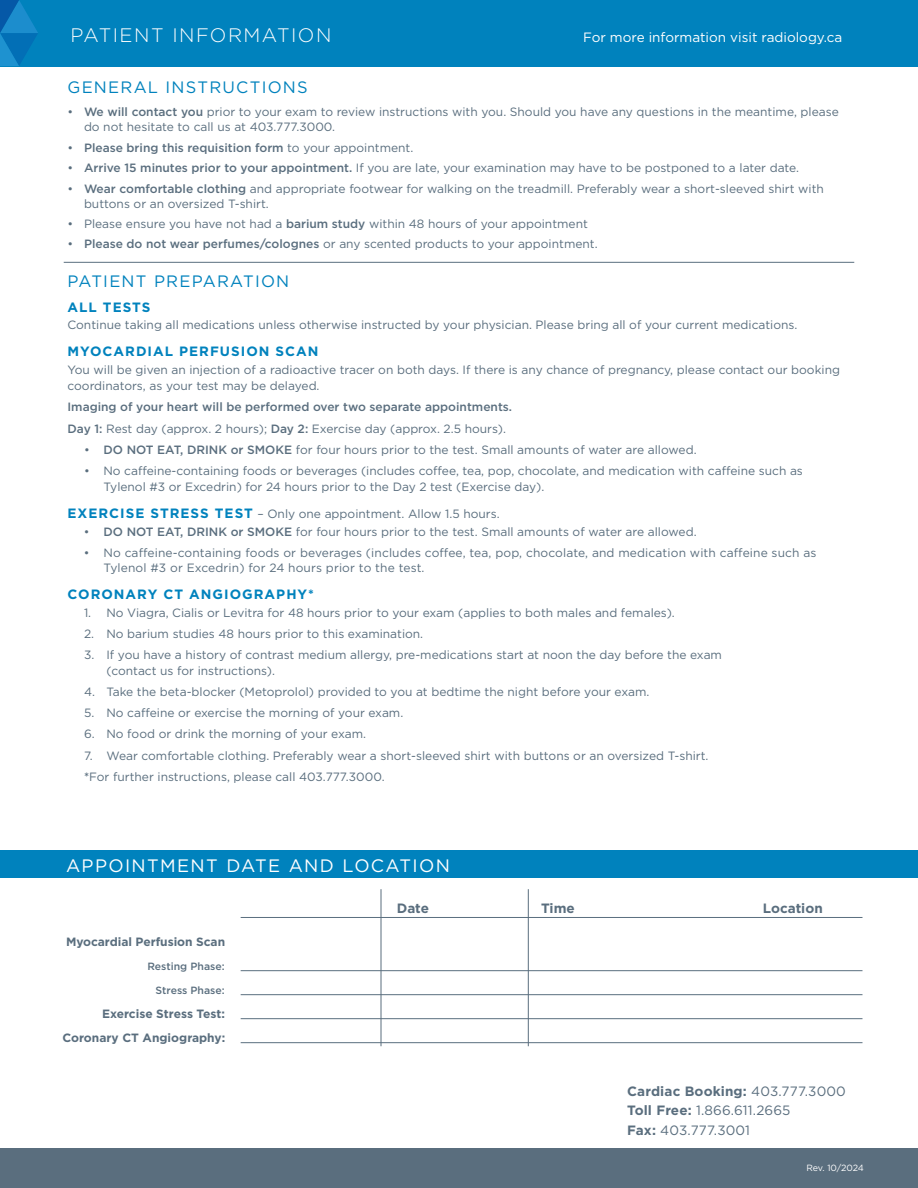
<style>
.page{position:relative;width:918px;height:1188px;background:#fff}
.page>*{position:absolute;margin:0;border:0;box-sizing:border-box;transform-origin:0 0}
.t1{font:300 19.5px "Gotham";letter-spacing:.075em;color:#fff}
.t2{font:18px "Gotham";letter-spacing:.075em;color:#fff}
.t3{font:16.5px "Gotham";letter-spacing:.075em;color:#0082bd}
.t4{font:13.5px/19.5px "Gotham";letter-spacing:.01em;color:#5a6e7e}
.t5{font:700 13.5px "Gotham";letter-spacing:.075em;color:#0082bd}
.t6{font:13.5px "Gotham";color:#fff}
.t7{font:700 13.5px "Gotham";color:#5a6e7e}
.t8{font:12px/15.8px "Gotham";color:#5a6e7e}
.t9{font:500 12px/21.8px "Gotham";color:#5a6e7e}
.t10{font:700 12px/24px "Gotham";letter-spacing:-.005em;color:#5a6e7e;text-align:right}
.t11{font:500 10.5px "Gotham";color:#5a6e7e}
.t12{font:9px "Gotham";letter-spacing:-.01em;color:#fff}
.s1{font-weight:500}
.s2{font-weight:400}
.s3{font-weight:700;font-size:13.5px;color:#0082bd}
.s4{font-weight:700}
</style>
<div class="page">
<div style="left:0;top:1149px;width:918px;height:39px;background:#5a6e7e"></div>
<div style="left:0;top:0;width:918px;height:66px;background:#0082bd"></div>
<div style="left:0;top:850px;width:918px;height:28px;background:#0082bd"></div>
<hr style="left:64px;top:262px;width:790px;height:1px;background:#5a6e7e">
<svg style="left:0;top:0;width:39px;height:67px"></svg>
<hr style="left:241px;top:917px;width:621px;height:1px;background:#5a6e7e">
<hr style="left:241px;top:970px;width:621px;height:1px;background:#5a6e7e">
<hr style="left:241px;top:994px;width:621px;height:1px;background:#5a6e7e">
<hr style="left:241px;top:1018px;width:621px;height:1px;background:#5a6e7e">
<hr style="left:241px;top:1042px;width:621px;height:1px;background:#5a6e7e">
<hr style="left:381px;top:889px;width:1px;height:157px;background:#5a6e7e">
<hr style="left:528px;top:889px;width:1px;height:157px;background:#5a6e7e">
<h1 class="t1" style="left:70px;top:23px;width:262px">PATIENT INFORMATION</h1>
<p class="t6" style="left:583px;top:29px;width:261px">For more information visit radiology.ca</p>
<h3 class="t3" style="left:68px;top:76px;width:242px">GENERAL INSTRUCTIONS</h3>
<p class="t8" style="left:84px;top:104px;width:756px;line-height:15px;text-indent:-16px">• <span class="s1">We will contact you</span> prior to your exam to review instructions with you. Should you have any questions in the meantime, please do not hesitate to call us at 403.777.3000.</p>
<p class="t9" style="left:68px;top:137px;width:347px"><span class="s2">•</span> Please bring this requisition form <span class="s2">to your appointment.</span></p>
<p class="t8" style="left:68px;top:160px;width:733px">• <span class="s1">Arrive 15 minutes prior to your appointment.</span> If you are late, your examination may have to be postponed to a later date.</p>
<p class="t8" style="left:84px;top:181px;width:741px;line-height:15px;text-indent:-16px">• <span class="s1">Wear comfortable clothing</span> and appropriate footwear for walking on the treadmill. Preferably wear a short-sleeved shirt with buttons or an oversized T-shirt.</p>
<p class="t8" style="left:68px;top:216px;width:522px">• Please ensure you have not had a <span class="s1">barium study</span> within 48 hours of your appointment</p>
<p class="t8" style="left:68px;top:236px;width:532px">• <span class="s1">Please do not wear perfumes/colognes</span> or any scented products to your appointment.</p>
<h3 class="t3" style="left:68px;top:271px;width:223px">PATIENT PREPARATION</h3>
<p class="t5" style="left:68px;top:298px;width:84px">ALL TESTS</p>
<p class="t8" style="left:68px;top:317px;width:731px">Continue taking all medications unless otherwise instructed by your physician. Please bring all of your current medications.</p>
<p class="t5" style="left:68px;top:342px;width:253px">MYOCARDIAL PERFUSION SCAN</p>
<p class="t8" style="left:68px;top:362px;width:774px">You will be given an injection of a radioactive tracer on both days. If there is any chance of pregnancy, please contact our booking coordinators, as your test may be delayed.</p>
<p class="t9" style="left:68px;top:396px;width:446px">Imaging of your heart will be performed over two separate appointments.<br>Day 1: <span class="s2">Rest day (approx. 2 hours);</span> Day 2: <span class="s2">Exercise day (approx. 2.5 hours).</span></p>
<p class="t8" style="left:84px;top:442px;width:614px">• <span class="s1">DO NOT EAT, DRINK or SMOKE</span> for four hours prior to the test. Small amounts of water are allowed.</p>
<p class="t8" style="left:104px;top:463px;width:701px;text-indent:-20px">• No caffeine-containing foods or beverages (includes coffee, tea, pop, chocolate, and medication with caffeine such as<br>Tylenol #3 or Excedrin) for 24 hours prior to the Day 2 test (Exercise day).</p>
<p class="t8" style="left:68px;top:505px;width:434px"><span class="s3">EXERCISE STRESS TEST</span> – Only one appointment. Allow 1.5 hours.</p>
<p class="t8" style="left:84px;top:523px;width:614px">• <span class="s1">DO NOT EAT, DRINK or SMOKE</span> for four hours prior to the test. Small amounts of water are allowed.</p>
<p class="t8" style="left:103px;top:544px;width:715px;text-indent:-20px">• No caffeine-containing foods or beverages (includes coffee, tea, pop, chocolate, and medication with caffeine such as<br>Tylenol #3 or Excedrin) for 24 hours prior to the test.</p>
<p class="t5" style="left:68px;top:585px;width:248px">CORONARY CT ANGIOGRAPHY*</p>
<p class="t8" style="left:84px;top:605px;width:592px">1. No Viagra, Cialis or Levitra for 48 hours prior to your exam (applies to both males and females).</p>
<p class="t8" style="left:84px;top:626px;width:341px">2. No barium studies 48 hours prior to this examination.</p>
<p class="t8" style="left:106px;top:647px;width:617px;text-indent:-22px">3. If you have a history of contrast medium allergy, pre-medications start at noon the day before the exam (contact us for instructions).</p>
<p class="t8" style="left:84px;top:684px;width:567px">4. Take the beta-blocker (Metoprolol) provided to you at bedtime the night before your exam.</p>
<p class="t8" style="left:84px;top:705px;width:321px">5. No caffeine or exercise the morning of your exam.</p>
<p class="t8" style="left:84px;top:726px;width:284px">6. No food or drink the morning of your exam.</p>
<p class="t8" style="left:84px;top:744px;width:626px;line-height:21.1px">7. Wear comfortable clothing. Preferably wear a short-sleeved shirt with buttons or an oversized T-shirt. <span class="s1">*</span>For further instructions, please call 403.777.3000.</p>
<h2 class="t2" style="left:66px;top:854px;width:385px">APPOINTMENT DATE AND LOCATION</h2>
<p class="t10" style="left:66px;top:930px;width:161px">Myocardial Perfusion Scan</p>
<p class="t11" style="left:148px;top:960px;width:79px">Resting Phase:</p>
<p class="t11" style="left:156px;top:984px;width:71px">Stress Phase:</p>
<p class="t10" style="left:62px;top:1002px;width:164px">Exercise Stress Test:<br>Coronary CT Angiography:</p>
<p class="t7" style="left:397px;top:899px;width:34px">Date</p>
<p class="t7" style="left:541px;top:899px;width:35px">Time</p>
<p class="t7" style="left:763px;top:899px;width:61px">Location</p>
<p class="t4" style="left:627px;top:1081px;width:220px"><span class="s4">Cardiac Booking:</span> 403.777.3000<br><span class="s4">Toll Free:</span> 1.866.611.2665<br><span class="s4">Fax:</span> 403.777.3001</p>
<p class="t12" style="left:806px;top:1162px;width:59px">Rev. 10/2024</p>
</div>
